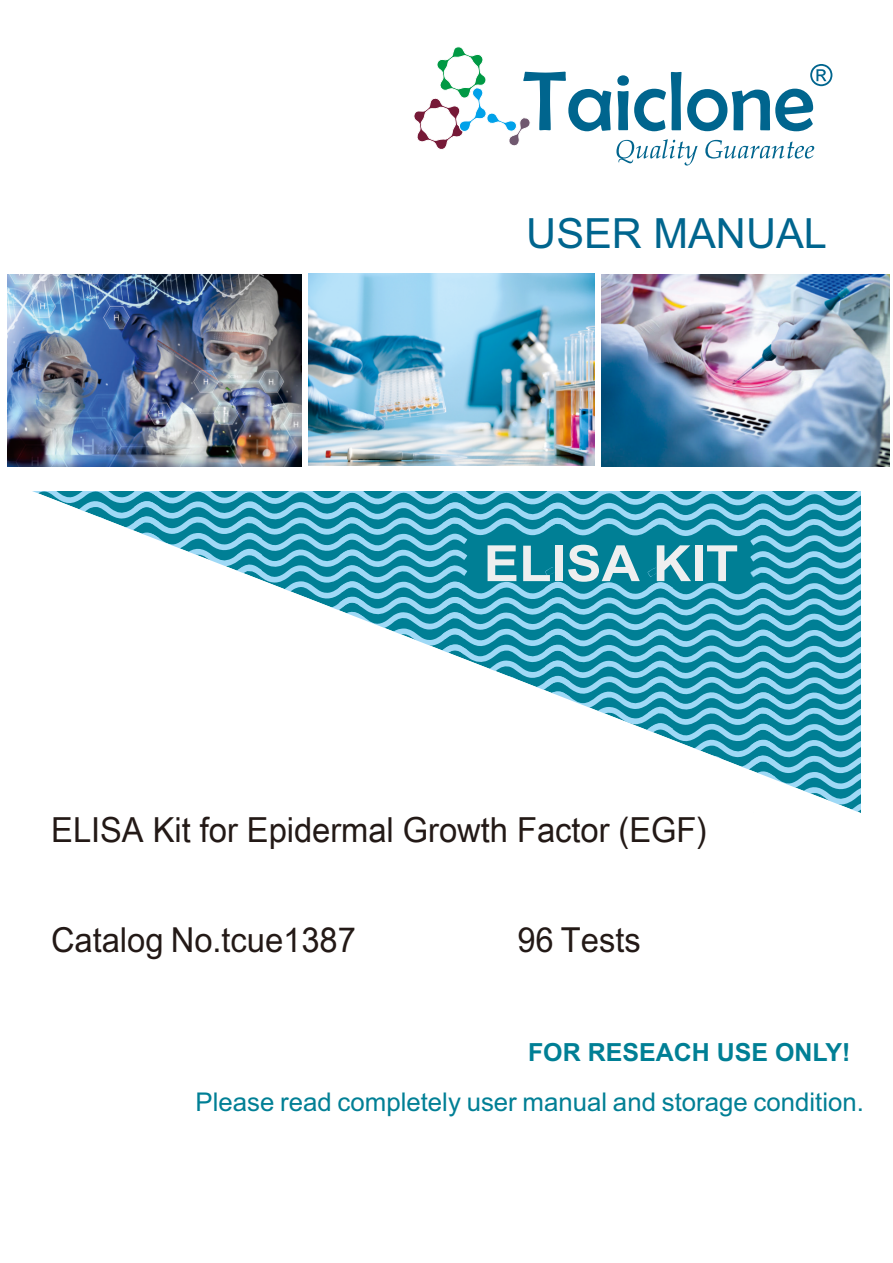
<style>
.page{position:relative;width:893px;height:1263px;background:#fff}
.page>*{position:absolute;margin:0;border:0;box-sizing:border-box;transform-origin:0 0}
.t1{font:700 49.95px "Arial";color:#eeefef;scale:1.06 1}
.t2{font:41.7px "Arial";color:#00658e}
.t3{font:34.5px "Arial Unicode MS";color:#231916;scale:.95 1}
.t4{font:25.8px "Arial";color:#007f95}
.t5{font:700 24.9px "Arial";color:#007f95}
</style>
<div class="page">
<svg style="left:414px;top:47px;width:418px;height:119px"></svg>
<img style="left:308px;top:274px;width:287px;height:192px">
<img style="left:602px;top:275px;width:287px;height:192px">
<img style="left:7px;top:275px;width:294px;height:192px">
<svg style="left:32px;top:491px;width:829px;height:322px"></svg>
<p class="t2" style="left:526px;top:218px;width:302px">USER MANUAL</p>
<h1 class="t1" style="left:484px;top:545px;width:242px">ELISA KIT</h1>
<p class="t3" style="left:51px;top:805px;width:692px">ELISA Kit for Epidermal Growth Factor (EGF)</p>
<p class="t3" style="left:51px;top:927px;width:322px">Catalog No.tcue1387</p>
<p class="t3" style="left:517px;top:927px;width:131px">96 Tests</p>
<p class="t5" style="left:528px;top:1043px;width:324px">FOR RESEACH USE ONLY!</p>
<p class="t4" style="left:196px;top:1092px;width:670px">Please read completely user manual and storage condition.</p>
</div>
